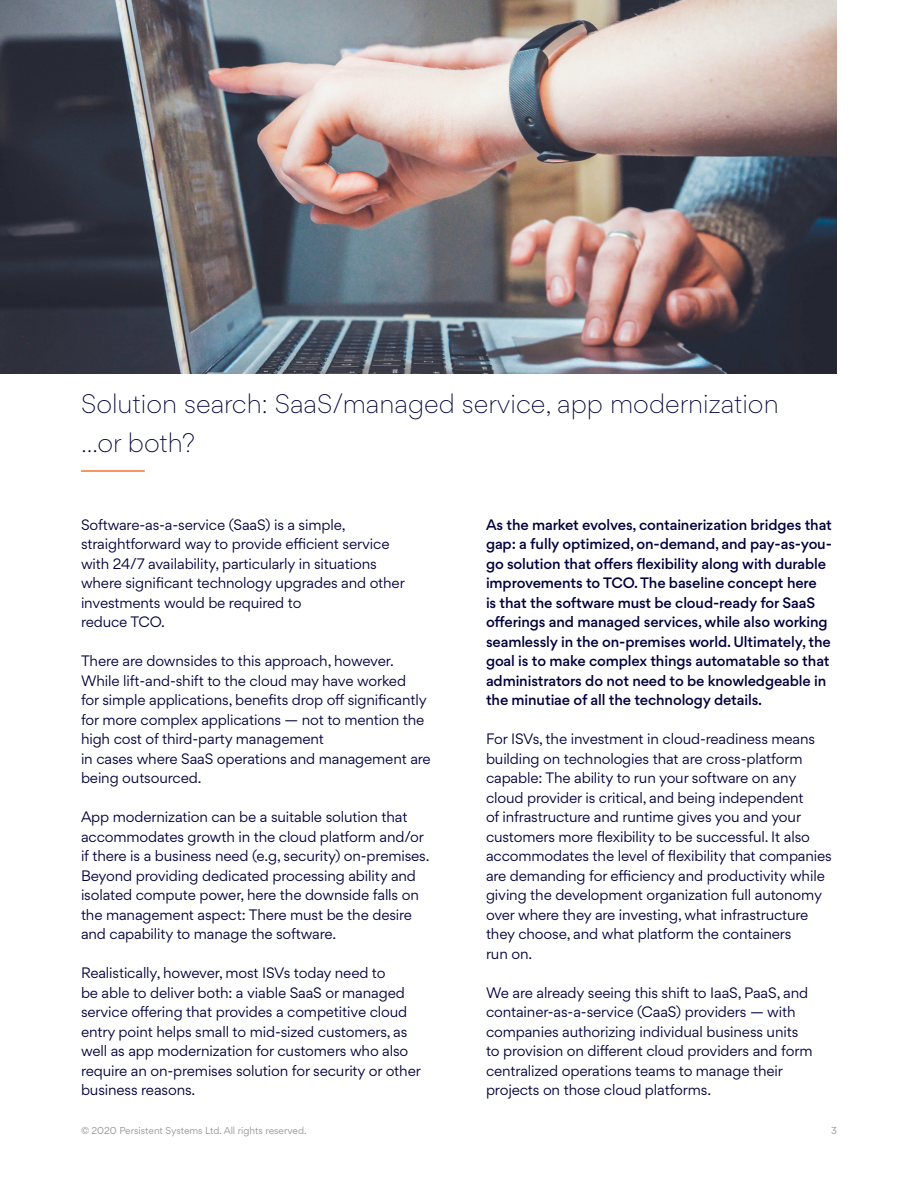
<style>
.page{position:relative;width:918px;height:1188px;background:#fff}
.page>*{position:absolute;margin:0;border:0;box-sizing:border-box;transform-origin:0 0}
.t1{font:300 24px/39px "Gordita";color:#00003b}
.t2{font:13.5px/19.5px "Gordita";letter-spacing:-.01em;color:#00003b}
.t3{font:500 13.5px/19.5px "Gordita";letter-spacing:-.01em;color:#00003b}
.t4{font:9px "Gordita";color:#939598}
</style>
<div class="page">
<img style="left:0;top:0;width:837px;height:374px">
<hr style="left:81px;top:470px;width:64px;height:2px;background:#f47728">
<p class="t1" style="left:81px;top:383px;width:699px">Solution search: SaaS/managed service, app modernization …or both?</p>
<p class="t2" style="left:81px;top:514px;width:325px">Software-as-a-service (SaaS) is a simple, straightforward way to provide efficient service with 24/7 availability, particularly in situations where significant technology upgrades and other investments would be required to<br>reduce TCO.</p>
<p class="t2" style="left:81px;top:651px;width:351px">There are downsides to this approach, however.<br>While lift-and-shift to the cloud may have worked<br>for simple applications, benefits drop off significantly for more complex applications — not to mention the high cost of third-party management<br>in cases where SaaS operations and management are being outsourced.</p>
<p class="t2" style="left:81px;top:807px;width:350px">App modernization can be a suitable solution that accommodates growth in the cloud platform and/or if there is a business need (e.g, security) on-premises.<br>Beyond providing dedicated processing ability and isolated compute power, here the downside falls on the management aspect: There must be the desire and capability to manage the software.</p>
<p class="t2" style="left:81px;top:963px;width:341px">Realistically, however, most ISVs today need to<br>be able to deliver both: a viable SaaS or managed service offering that provides a competitive cloud entry point helps small to mid-sized customers, as well as app modernization for customers who also require an on-premises solution for security or other business reasons.</p>
<p class="t3" style="left:486px;top:515px;width:348px">As the market evolves, containerization bridges that gap: a fully optimized, on-demand, and pay-as-you&shy;go solution that offers flexibility along with durable improvements to TCO. The baseline concept here<br>is that the software must be cloud-ready for SaaS offerings and managed services, while also working seamlessly in the on-premises world. Ultimately, the goal is to make complex things automatable so that administrators do not need to be knowledgeable in the minutiae of all the technology details.</p>
<p class="t2" style="left:486px;top:729px;width:347px">For ISVs, the investment in cloud-readiness means building on technologies that are cross-platform capable: The ability to run your software on any cloud provider is critical, and being independent<br>of infrastructure and runtime gives you and your customers more flexibility to be successful. It also accommodates the level of flexibility that companies are demanding for efficiency and productivity while giving the development organization full autonomy over where they are investing, what infrastructure they choose, and what platform the containers<br>run on.</p>
<p class="t2" style="left:486px;top:982px;width:328px">We are already seeing this shift to IaaS, PaaS, and container-as-a-service (CaaS) providers — with companies authorizing individual business units to provision on different cloud providers and form centralized operations teams to manage their projects on those cloud platforms.</p>
<p class="t4" style="left:81px;top:1124px;width:227px">© 2020 Persistent Systems Ltd. All rights reserved.</p>
<p class="t4" style="left:831px;top:1124px;width:7px">3</p>
</div>
